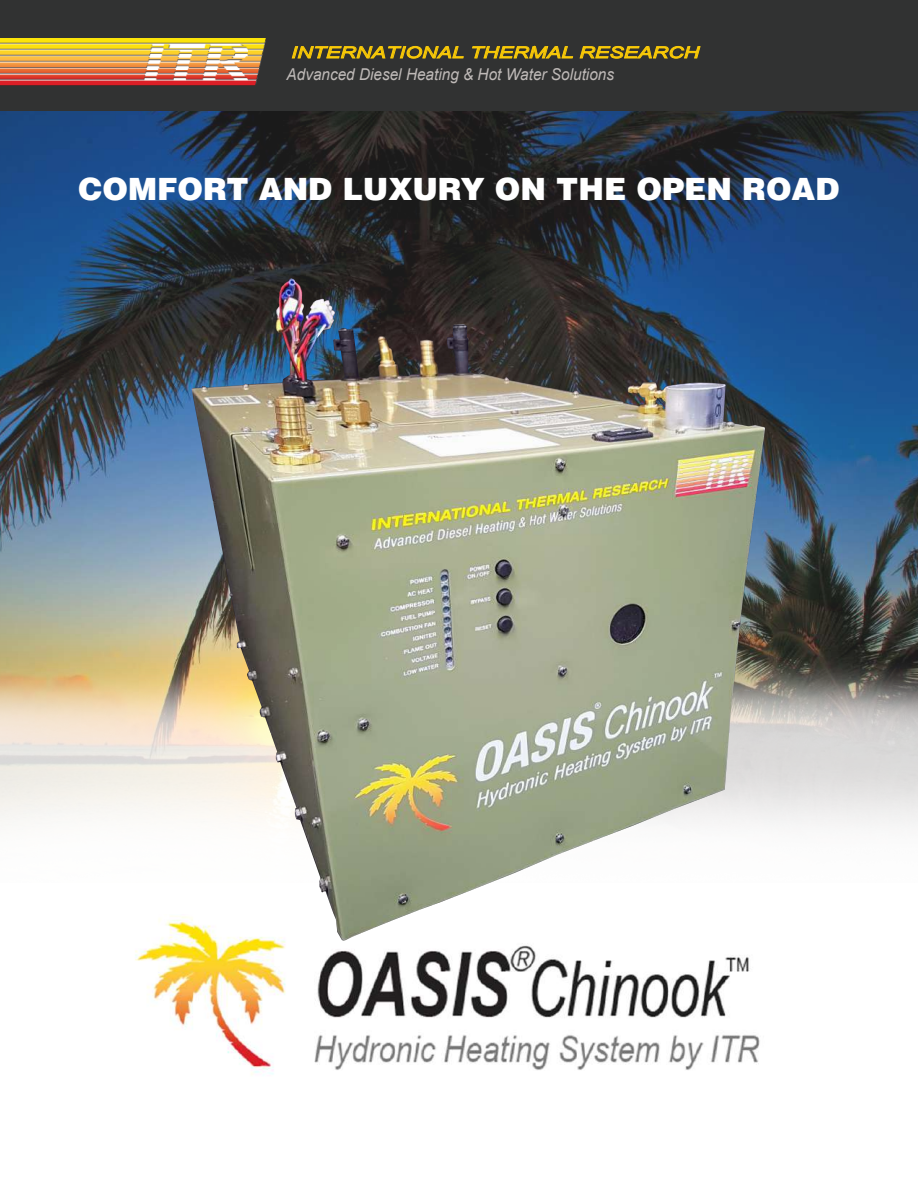
<style>
.page{position:relative;width:918px;height:1188px;background:#fff}
.page>*{position:absolute;margin:0;border:0;box-sizing:border-box;transform-origin:0 0}
.t1{font:900 30.75px "Helvetica";color:#fff}
.t2{font:italic 16.35px "Arial";color:#bfbab8;scale:.94 1}
.t3{font:italic 15.9px "Arial";color:#faca07;scale:1.36 1}
</style>
<div class="page">
<img style="left:0;top:111px;width:918px;height:317px">
<div style="left:0;top:0;width:918px;height:111px;background:#313232"></div>
<img style="left:0;top:38px;width:266px;height:47px">
<svg style="left:292px;top:46px;width:172px;height:13px"></svg>
<svg style="left:472px;top:45px;width:101px;height:14px"></svg>
<svg style="left:580px;top:46px;width:120px;height:13px"></svg>
<img style="left:0;top:428px;width:918px;height:397px">
<img style="left:135px;top:949px;width:625px;height:126px">
<img style="left:129px;top:269px;width:679px;height:680px">
<p class="t3" style="left:291px;top:42px;width:302px">INTERNATIONAL THERMAL RESEARCH</p>
<p class="t2" style="left:287px;top:64px;width:350px">Advanced Diesel Heating &amp; Hot Water Solutions</p>
<h1 class="t1" style="left:79px;top:169px;width:762px">COMFORT AND LUXURY ON THE OPEN ROAD</h1>
</div>
